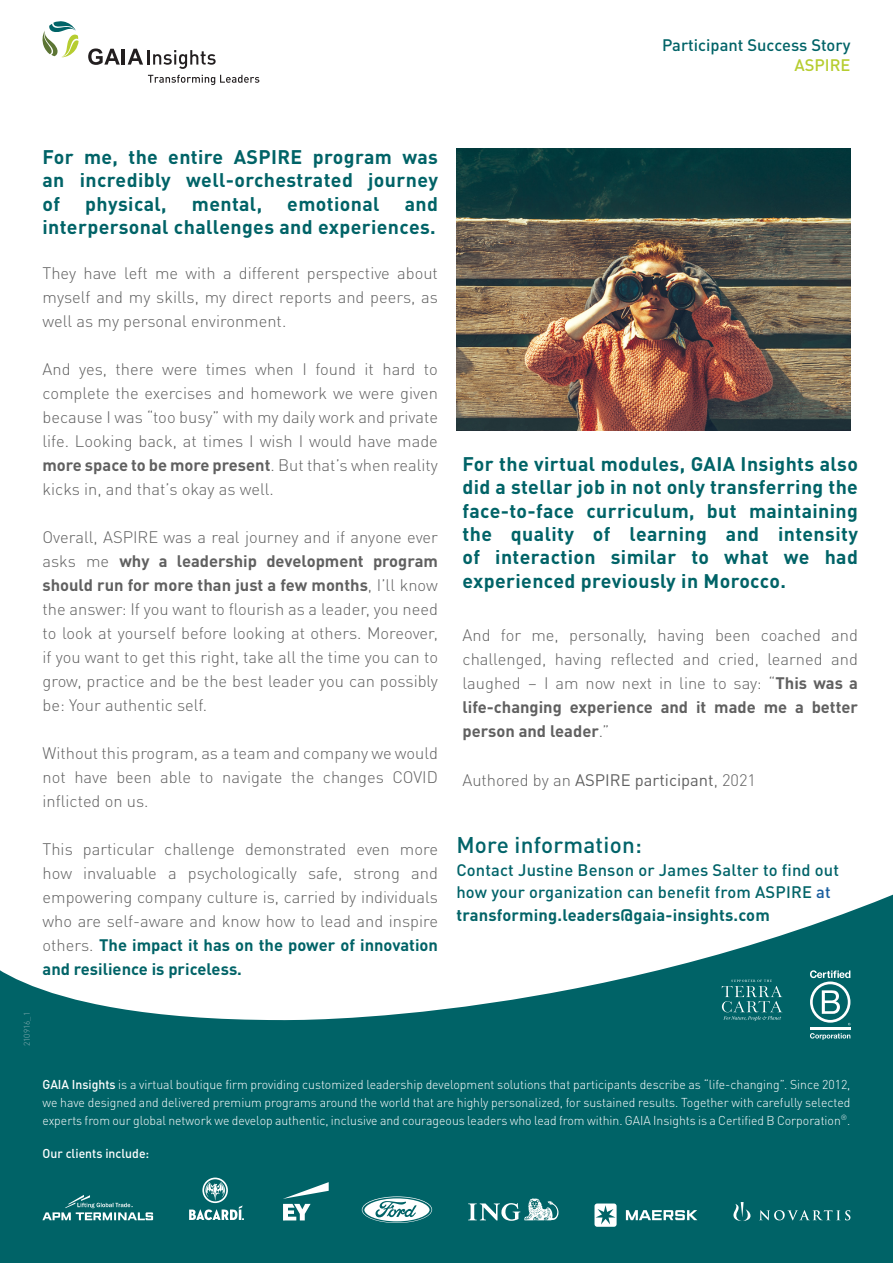
<style>
.page{position:relative;width:893px;height:1263px;background:#fff}
.page>*{position:absolute;margin:0;border:0;box-sizing:border-box;transform-origin:0 0}
.t1{font:500 22.5px "DIN Pro";letter-spacing:.01em;color:#006369}
.t2{font:700 19.5px/23.4px "DIN Pro";letter-spacing:.02em;color:#006367;text-align:justify}
.t3{font:300 16.5px/24px "DIN Pro";color:#606060;text-align:justify}
.t4{font:500 16.5px/22.5px "DIN Pro";letter-spacing:.01em;color:#006369}
.t5{font:700 16.5px "DIN Pro";letter-spacing:.01em;color:#036468}
.t6{font:500 16.5px "DIN Pro";color:#006367}
.t7{font:500 16.5px "DIN Pro";color:#b6cd30}
.t8{font:300 12.75px/18px "DIN Pro";color:#fff;text-align:justify;scale:.96 1}
.t9{font:500 12.75px "DIN Pro";color:#fff;scale:.96 1}
.t10{font:300 8.25px "DIN Pro";color:#8bafb3}
.s1{font-weight:700}
.s2{font-weight:700;color:#006367}
.s3{font-weight:400}
.s4{color:#036468}
.s5{color:#175d9e}
.s6{font-weight:500}
</style>
<div class="page">
<svg style="left:43px;top:21px;width:36px;height:36px"></svg>
<svg style="left:88px;top:49px;width:32px;height:16px"></svg>
<hr style="left:122px;top:49px;width:3px;height:16px;background:#231f20">
<svg style="left:128px;top:49px;width:88px;height:20px"></svg>
<svg style="left:148px;top:75px;width:111px;height:10px"></svg>
<svg style="left:0;top:894px;width:893px;height:369px;fill:#006367"></svg>
<svg style="left:189px;top:1177px;width:55px;height:43px;background:#3f898c"></svg>
<svg style="left:283px;top:1182px;width:46px;height:38px"></svg>
<svg style="left:362px;top:1196px;width:70px;height:27px"></svg>
<svg style="left:626px;top:1210px;width:71px;height:10px"></svg>
<svg style="left:594px;top:1203px;width:23px;height:24px"></svg>
<svg style="left:733px;top:1202px;width:117px;height:19px;background:#23787b"></svg>
<svg style="left:468px;top:1198px;width:90px;height:23px"></svg>
<img style="left:35px;top:1188px;width:118px;height:40px">
<hr style="left:810px;top:1027px;width:40px;height:3px;background:#fff">
<svg style="left:810px;top:970px;width:40px;height:55px"></svg>
<svg style="left:810px;top:1033px;width:40px;height:7px"></svg>
<img style="left:456px;top:149px;width:394px;height:282px">
<svg style="left:722px;top:980px;width:60px;height:41px;background:#23787b"></svg>
<p class="t6" style="left:662px;top:32px;width:190px">Participant Success Story</p>
<p class="t7" style="left:794px;top:51px;width:58px">ASPIRE</p>
<p class="t2" style="left:43px;top:144px;width:397px">For me, the entire ASPIRE program was an incredibly well-orchestrated journey of</p>
<p class="t2" style="left:85px;top:191px;width:83px">physical,</p>
<p class="t2" style="left:192px;top:191px;width:72px">mental,</p>
<p class="t2" style="left:287px;top:191px;width:94px">emotional</p>
<p class="t2" style="left:43px;top:191px;width:397px;text-align:right">and<br>interpersonal challenges and experiences.</p>
<p class="t3" style="left:43px;top:260px;width:397px">They have left me with a different perspective about myself and my skills, my direct reports and peers, as well as my personal environment.</p>
<p class="t3" style="left:43px;top:356px;width:397px">And yes, there were times when I found it hard to complete the exercises and homework we were given because I was “too busy” with my daily work and private life. Looking back, at times I wish I would have made <span class="s1">more space to be more present</span>. But that’s when reality kicks in, and that’s okay as well.</p>
<p class="t3" style="left:43px;top:524px;width:397px">Overall, ASPIRE was a real journey and if anyone ever asks me <span class="s1">why a leadership development program should run for more than just a few months</span>, I’ll know the answer: If you want to flourish as a leader, you need to look at yourself before looking at others. Moreover, if you want to get this right, take all the time you can to grow, practice and be the best leader you can possibly be: Your authentic self.</p>
<p class="t3" style="left:43px;top:740px;width:397px">Without this program, as a team and company we would not have been able to navigate the changes COVID inflicted on us.</p>
<p class="t3" style="left:43px;top:836px;width:397px">This particular challenge demonstrated even more how invaluable a psychologically safe, strong and empowering company culture is, carried by individuals who are self-aware and know how to lead and inspire others. <span class="s2">The impact it has on the power of innovation and resilience is priceless.</span></p>
<p class="t2" style="left:462px;top:451px;width:397px">For the virtual modules, GAIA Insights also did a stellar job in not only transferring the face-to-face curriculum, but maintaining the quality of learning and intensity of interaction similar to what we had experienced previously in Morocco.</p>
<p class="t3" style="left:462px;top:622px;width:397px">And for me, personally, having been coached and challenged, having reflected and cried, learned and laughed – I am now next in line to say: “<span class="s1">This was a life-changing experience and it made me a better person and leader</span>.”</p>
<p class="t3" style="left:462px;top:766px;width:295px">Authored by an <span class="s3">ASPIRE participant</span>, 2021</p>
<p class="t1" style="left:456px;top:827px;width:187px">More information:</p>
<p class="t4" style="left:456px;top:857px;width:384px">Contact Justine Benson or James Salter to find out how your organization can benefit from <span class="s4">ASPIRE</span> <span class="s5">at</span></p>
<p class="t5" style="left:456px;top:902px;width:315px">transforming.leaders@gaia-insights.com</p>
<p class="t10" style="left:21px;top:1046px;width:35px;rotate:-90deg">210916_1</p>
<p class="t8" style="left:43px;top:1074px;width:843px"><span class="s6">GAIA Insights</span> is a virtual boutique firm providing customized leadership development solutions that participants describe as “life-changing”. Since 2012, we have designed and delivered premium programs around the world that are highly personalized, for sustained results. Together with carefully selected experts from our global network we develop authentic, inclusive and courageous leaders who lead from within. GAIA Insights is a Certified B Corporation<sup>®</sup>.</p>
<p class="t9" style="left:43px;top:1143px;width:113px">Our clients include:</p>
</div>
